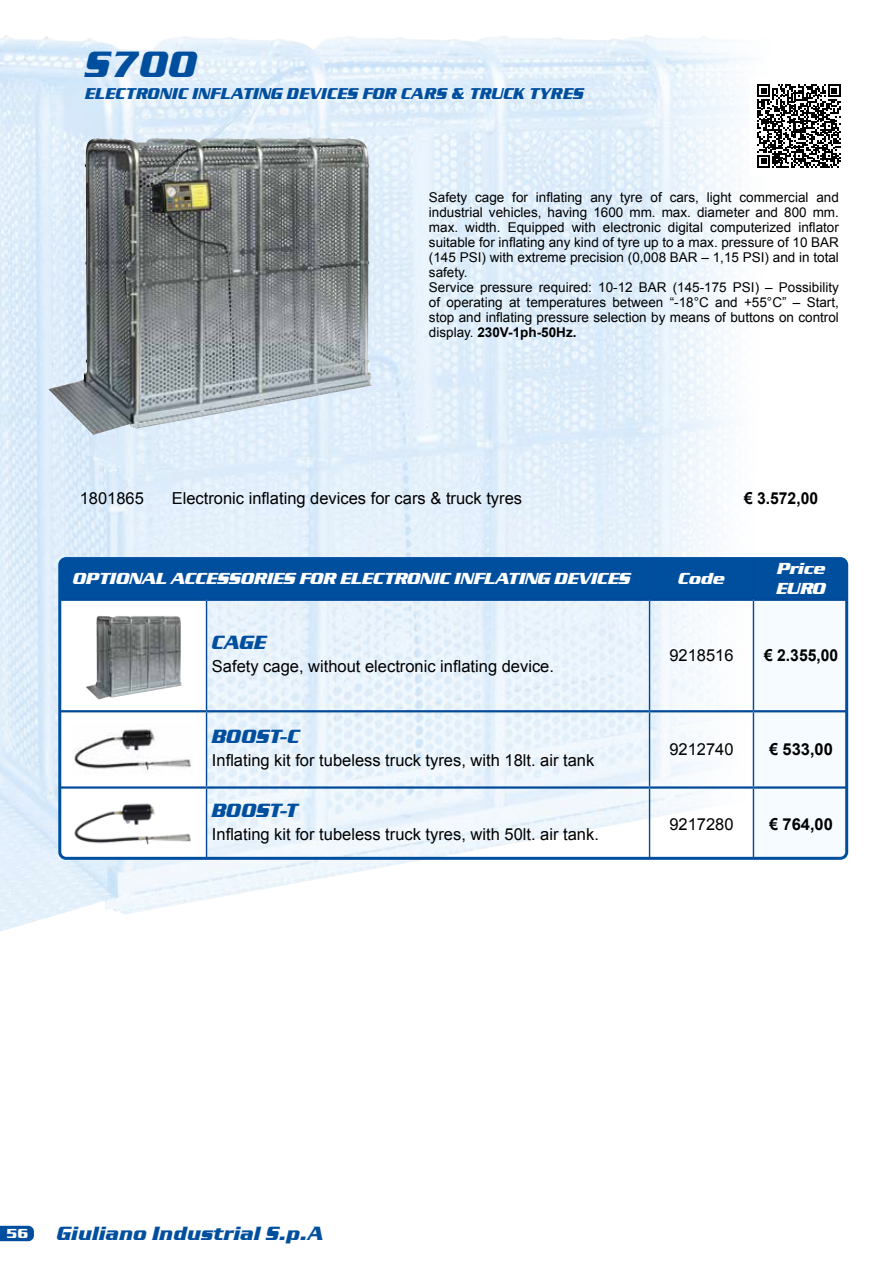
<style>
.page{position:relative;width:893px;height:1263px;background:#fff}
.page>*{position:absolute;margin:0;border:0;box-sizing:border-box;transform-origin:0 0}
.t1{font:italic 700 37.8px "Serpentine D";color:#004f9f;scale:.92 1}
.t2{font:italic 700 19.8px "Serpentine D";letter-spacing:.03em;color:#004f9f;scale:.92 1}
.t3{font:16.5px "Arial";color:#000}
.t4{font:italic 700 16.5px/19.8px "Serpentine D";color:#fff}
.t5{font:700 16.5px "Arial";color:#000;scale:.95 1}
.t6{font:italic 700 16.2px "Serpentine D";letter-spacing:.03em;color:#004f9f;scale:.92 1}
.t7{font:13.5px/15px "Arial";color:#000}
.t8{font:700 13.5px "Serpentine D";color:#fff}
.s1{font-weight:700}
</style>
<div class="page">
<svg style="left:0;top:1226px;width:34px;height:15px"></svg>
<img style="left:0;top:35px;width:745px;height:897px">
<svg style="left:62px;top:561px;width:782px;height:295px"></svg>
<hr style="left:847px;top:559px;width:1px;height:39px;background:#004a99">
<hr style="left:649px;top:559px;width:1px;height:39px;background:#004a99">
<hr style="left:753px;top:559px;width:1px;height:39px;background:#004a99">
<hr style="left:60px;top:598px;width:147px;height:3px;background:#004a99">
<hr style="left:207px;top:598px;width:443px;height:3px;background:#004a99">
<hr style="left:650px;top:598px;width:103px;height:3px;background:#004a99">
<hr style="left:753px;top:598px;width:94px;height:3px;background:#004a99">
<hr style="left:847px;top:787px;width:1px;height:71px;background:#004a99">
<hr style="left:753px;top:858px;width:94px;height:1px;background:#004a99">
<hr style="left:206px;top:601px;width:1px;height:109px;background:#004a99">
<hr style="left:649px;top:601px;width:1px;height:109px;background:#004a99">
<hr style="left:753px;top:601px;width:1px;height:109px;background:#004a99">
<hr style="left:206px;top:712px;width:1px;height:74px;background:#004a99">
<hr style="left:649px;top:712px;width:1px;height:74px;background:#004a99">
<hr style="left:753px;top:712px;width:1px;height:74px;background:#004a99">
<hr style="left:206px;top:789px;width:1px;height:69px;background:#004a99">
<hr style="left:649px;top:789px;width:1px;height:69px;background:#004a99">
<hr style="left:753px;top:789px;width:1px;height:69px;background:#004a99">
<hr style="left:60px;top:710px;width:147px;height:2px;background:#004a99">
<hr style="left:207px;top:710px;width:443px;height:2px;background:#004a99">
<hr style="left:650px;top:710px;width:103px;height:2px;background:#004a99">
<hr style="left:753px;top:710px;width:94px;height:2px;background:#004a99">
<hr style="left:60px;top:786px;width:147px;height:3px;background:#004a99">
<hr style="left:207px;top:786px;width:443px;height:3px;background:#004a99">
<hr style="left:650px;top:786px;width:103px;height:3px;background:#004a99">
<hr style="left:753px;top:786px;width:94px;height:3px;background:#004a99">
<div style="left:58px;top:557px;width:790px;height:303px;border:3px solid #004f9f;border-radius:6px"></div>
<img style="left:85px;top:615px;width:97px;height:84px">
<img style="left:73px;top:724px;width:121px;height:53px">
<img style="left:73px;top:797px;width:121px;height:53px">
<img style="left:49px;top:137px;width:324px;height:298px">
<svg style="left:757px;top:84px;width:84px;height:84px"></svg>
<h1 class="t1" style="left:85px;top:43px;width:123px">S700</h1>
<p class="t6" style="left:85px;top:85px;width:543px">ELECTRONIC INFLATING DEVICES FOR CARS &amp; TRUCK TYRES</p>
<p class="t7" style="left:429px;top:190px;width:412px">Safety cage for inflating any tyre of cars, light commercial and industrial vehicles, having 1600 mm. max. diameter and 800 mm. max. width. Equipped with electronic digital computerized inflator suitable for inflating any kind of tyre up to a max. pressure of 10 BAR (145 PSI) with extreme precision (0,008 BAR – 1,15 PSI) and in total safety.<br>Service pressure required: 10-12 BAR (145-175 PSI) – Possibility of operating at temperatures between “-18°C and +55°C” – Start, stop and inflating pressure selection by means of buttons on control display. <span class="s1">230V-1ph-50Hz.</span></p>
<p class="t3" style="left:80px;top:487px;width:66px">1801865</p>
<p class="t3" style="left:172px;top:487px;width:352px">Electronic inflating devices for cars &amp; truck tyres</p>
<p class="t5" style="left:744px;top:487px;width:79px">€ 3.572,00</p>
<p class="t4" style="left:73px;top:569px;width:559px">OPTIONAL ACCESSORIES FOR ELECTRONIC INFLATING DEVICES</p>
<p class="t4" style="left:678px;top:569px;width:48px">Code</p>
<p class="t4" style="left:776px;top:559px;width:51px">Price<br>EURO</p>
<h2 class="t2" style="left:212px;top:631px;width:60px">CAGE</h2>
<p class="t3" style="left:212px;top:655px;width:344px">Safety cage, without electronic inflating device.</p>
<h2 class="t2" style="left:212px;top:725px;width:97px">BOOST-C</h2>
<p class="t3" style="left:212px;top:749px;width:384px">Inflating kit for tubeless truck tyres, with 18lt. air tank</p>
<h2 class="t2" style="left:212px;top:799px;width:95px">BOOST-T</h2>
<p class="t3" style="left:212px;top:823px;width:388px">Inflating kit for tubeless truck tyres, with 50lt. air tank.</p>
<p class="t3" style="left:669px;top:645px;width:66px">9218516</p>
<p class="t5" style="left:764px;top:644px;width:79px">€ 2.355,00</p>
<p class="t3" style="left:669px;top:739px;width:66px">9212740</p>
<p class="t5" style="left:769px;top:739px;width:68px">€ 533,00</p>
<p class="t3" style="left:669px;top:813px;width:66px">9217280</p>
<p class="t5" style="left:769px;top:813px;width:68px">€ 764,00</p>
<p class="t8" style="left:7px;top:1226px;width:23px">56</p>
<h2 class="t2" style="left:57px;top:1222px;width:292px">Giuliano Industrial S.p.A</h2>
</div>
